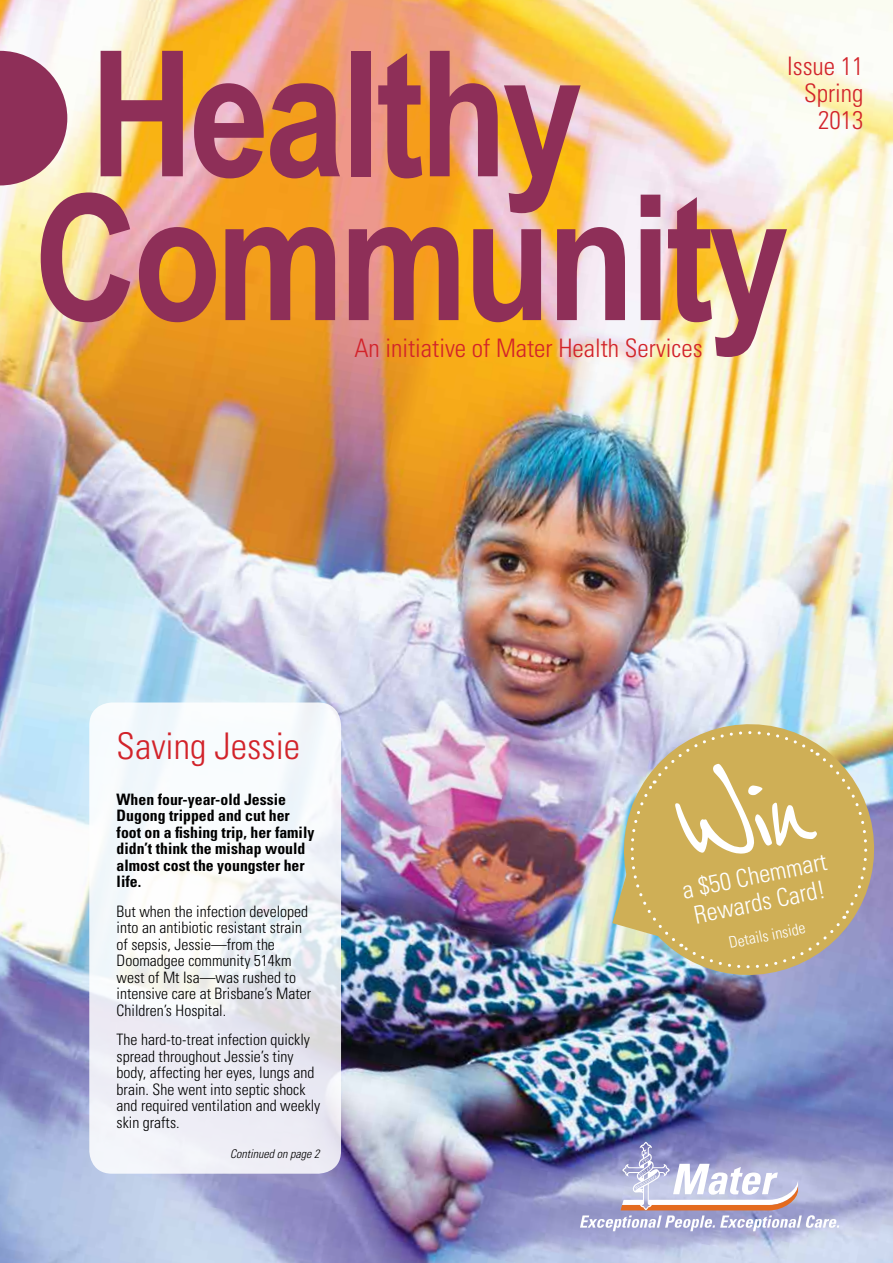
<style>
.page{position:relative;width:893px;height:1263px;background:#fff}
.page>*{position:absolute;margin:0;border:0;box-sizing:border-box;transform-origin:0 0}
.t1{font:300 condensed 36.75px "Univers";color:#d2232a}
.t2{font:300 condensed 25.5px/27px "Univers";color:#d2232a;text-align:right}
.t3{font:300 condensed 24.75px/27px "Univers";color:#fff}
.t4{font:300 condensed 15.75px/16.5px "Univers";color:#000}
.t5{font:700 condensed 15.75px/16.5px "Univers";color:#000}
.t6{font:300 condensed 15.75px "Univers";color:#fff}
.t7{font:italic 300 condensed 12px "Univers";color:#000}
</style>
<div class="page">
<img style="left:0;top:0;width:893px;height:1263px">
<svg style="left:89px;top:702px;width:252px;height:472px;fill:#f2f6fa"></svg>
<svg style="left:101px;top:51px;width:82px;height:125px;background:#ba715f"></svg>
<svg style="left:194px;top:83px;width:70px;height:95px;background:#b25c66"></svg>
<svg style="left:270px;top:83px;width:70px;height:95px;background:#b2574b"></svg>
<div style="left:351px;top:51px;width:20px;height:125px;background:#8e2f58"></div>
<svg style="left:378px;top:53px;width:44px;height:125px;background:#bb6053"></svg>
<svg style="left:430px;top:51px;width:68px;height:125px;background:#b86573"></svg>
<svg style="left:504px;top:85px;width:77px;height:128px;background:#c98057"></svg>
<svg style="left:0;top:51px;width:67px;height:134px;background:#a45875"></svg>
<svg style="left:41px;top:192px;width:89px;height:130px;background:#c5877e"></svg>
<svg style="left:139px;top:227px;width:77px;height:95px;background:#b75f46"></svg>
<svg style="left:225px;top:227px;width:110px;height:93px;background:#b55a40"></svg>
<svg style="left:349px;top:227px;width:109px;height:93px;background:#b55a4d"></svg>
<svg style="left:473px;top:229px;width:68px;height:93px;background:#b46153"></svg>
<svg style="left:557px;top:227px;width:68px;height:93px;background:#b3718c"></svg>
<svg style="left:641px;top:195px;width:19px;height:125px;background:#984167"></svg>
<svg style="left:668px;top:197px;width:119px;height:160px;background:#cf9b88"></svg>
<svg style="left:580px;top:1142px;width:259px;height:89px;background:#b1aece"></svg>
<img style="left:607px;top:707px;width:284px;height:285px">
<svg style="left:612px;top:719px;width:267px;height:261px;background:#c7b47a"></svg>
<h2 class="t2" style="left:354px;top:334px;width:350px">An initiative of Mater Health Services</h2>
<h2 class="t2" style="left:787px;top:52px;width:78px">Issue 11<br>Spring<br>2013</h2>
<h1 class="t1" style="left:117px;top:724px;width:185px">Saving Jessie</h1>
<p class="t5" style="left:117px;top:791px;width:199px">When four-year-old Jessie<br>Dugong tripped and cut her foot on a fishing trip, her family didn’t think the mishap would almost cost the youngster her life.</p>
<p class="t4" style="left:117px;top:903px;width:196px">But when the infection developed into an antibiotic resistant strain of sepsis, Jessie—from the<br>Doomadgee community 514km west of Mt Isa—was rushed to intensive care at Brisbane’s Mater<br>Children’s Hospital.</p>
<p class="t4" style="left:117px;top:1031px;width:205px">The hard-to-treat infection quickly spread throughout Jessie’s tiny body, affecting her eyes, lungs and brain. She went into septic shock and required ventilation and weekly skin grafts.</p>
<p class="t7" style="left:230px;top:1146px;width:91px">Continued on page 2</p>
<h3 class="t3" style="left:679px;top:877px;width:149px;rotate:-12deg">a $50 Chemmart<br>Rewards Card!</h3>
<p class="t6" style="left:727px;top:934px;width:79px;rotate:-12deg">Details inside</p>
</div>
